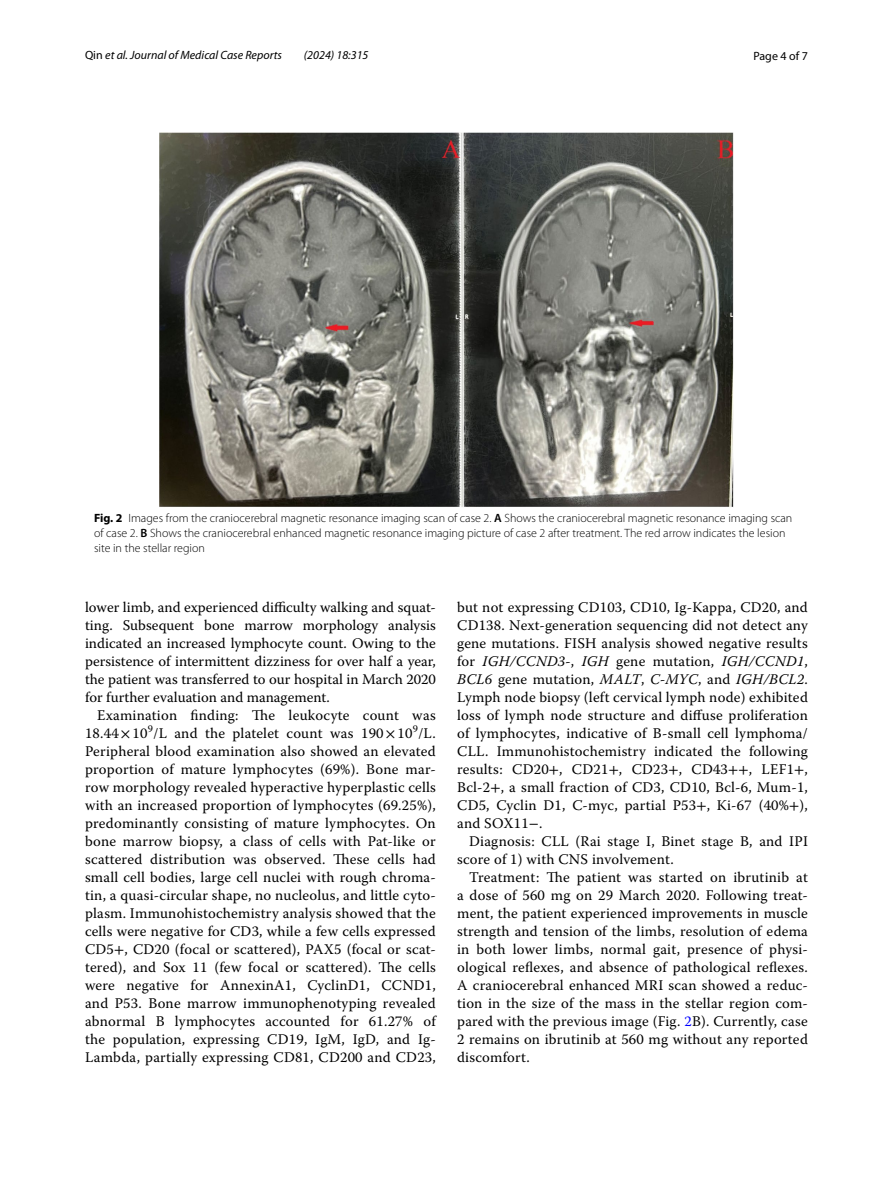
<style>
.page{position:relative;width:893px;height:1187px;background:#fff}
.page>*{position:absolute;margin:0;border:0;box-sizing:border-box;transform-origin:0 0}
.t1{font:14.7px/18px "Warnock Pro";letter-spacing:.015em;color:#000;text-align:justify}
.t2{font:300 12px/15px "Myriad Pro";color:#000}
.t3{font:italic 12px "Myriad Pro";color:#000}
.t4{font:12px "Myriad Pro";color:#000}
.s1{font-style:normal}
.s2{font-weight:700}
.s3{font-weight:600}
.s4{font-family:"STIX"}
.s5{font-style:italic}
.s6{color:#00f}
</style>
<div class="page">
<img style="left:159px;top:133px;width:575px;height:374px">
<p class="t3" style="left:85px;top:48px;width:198px"><span class="s1">Qin</span> et al. Journal of Medical Case Reports</p>
<p class="t3" style="left:304px;top:48px;width:66px">(2024) 18:315</p>
<p class="t4" style="left:753px;top:48px;width:56px">Page 4 of 7</p>
<p class="t2" style="left:94px;top:511px;width:700px"><span class="s2">Fig. 2</span> Images from the craniocerebral magnetic resonance imaging scan of case 2. <span class="s3">A</span> Shows the craniocerebral magnetic resonance imaging scan of case 2. <span class="s3">B</span> Shows the craniocerebral enhanced magnetic resonance imaging picture of case 2 after treatment. The red arrow indicates the lesion site in the stellar region</p>
<p class="t1" style="left:85px;top:597px;width:352px">lower limb, and experienced difficulty walking and squat&shy;ting. Subsequent bone marrow morphology analysis indicated an increased lymphocyte count. Owing to the persistence of intermittent dizziness for over half a year, the patient was transferred to our hospital in March 2020 for further evaluation and management.</p>
<p class="t1" style="left:85px;top:705px;width:352px;text-indent:12px">Examination finding: The leukocyte count was 18.44<span class="s4">×</span> -10<sup>9</sup>/L and the platelet count was 190<span class="s4">×</span> -10<sup>9</sup>/L.<br>Peripheral blood examination also showed an elevated proportion of mature lymphocytes (69%). Bone mar&shy;row morphology revealed hyperactive hyperplastic cells with an increased proportion of lymphocytes (69.25%), predominantly consisting of mature lymphocytes. On bone marrow biopsy, a class of cells with Pat-like or scattered distribution was observed. These cells had small cell bodies, large cell nuclei with rough chroma&shy;tin, a quasi-circular shape, no nucleolus, and little cyto&shy;plasm. Immunohistochemistry analysis showed that the cells were negative for CD3, while a few cells expressed CD5<span class="s4">+</span>, CD20 (focal or scattered), PAX5 (focal or scat&shy;tered), and Sox 11 (few focal or scattered). The cells were negative for AnnexinA1, CyclinD1, CCND1, and P53. Bone marrow immunophenotyping revealed abnormal B lymphocytes accounted for 61.27% of the population, expressing CD19, IgM, IgD, and Ig-Lambda, partially expressing CD81, CD200 and CD23,</p>
<p class="t1" style="left:457px;top:597px;width:352px">but not expressing CD103, CD10, Ig-Kappa, CD20, and CD138. Next-generation sequencing did not detect any gene mutations. FISH analysis showed negative results for <span class="s5">IGH/CCND3-</span>, <span class="s5">IGH</span> gene mutation, <span class="s5">IGH/CCND1</span>, <span class="s5">BCL6</span> gene mutation, <span class="s5">MALT</span>, <span class="s5">C-MYC</span>, and <span class="s5">IGH/BCL2</span>.<br>Lymph node biopsy (left cervical lymph node) exhibited loss of lymph node structure and diffuse proliferation of lymphocytes, indicative of B-small cell lymphoma/ CLL. Immunohistochemistry indicated the following results: CD20<span class="s4">+</span>, CD21<span class="s4">+</span>, CD23<span class="s4">+</span>, CD43<span class="s4">++</span>, LEF1<span class="s4">+</span>, Bcl-2<span class="s4">+</span>, a small fraction of CD3, CD10, Bcl-6, Mum-1, CD5, Cyclin D1, C-myc, partial P53<span class="s4">+</span>, Ki-67 (40%<span class="s4">+</span>), and SOX11<span class="s4">−</span>.</p>
<p class="t1" style="left:457px;top:831px;width:352px;text-indent:12px">Diagnosis: CLL (Rai stage I, Binet stage B, and IPI score of 1) with CNS involvement.</p>
<p class="t1" style="left:457px;top:867px;width:352px;text-indent:12px">Treatment: The patient was started on ibrutinib at a dose of 560 mg on 29 March 2020. Following treat&shy;ment, the patient experienced improvements in muscle strength and tension of the limbs, resolution of edema in both lower limbs, normal gait, presence of physi&shy;ological reflexes, and absence of pathological reflexes.<br>A craniocerebral enhanced MRI scan showed a reduc&shy;tion in the size of the mass in the stellar region com&shy;pared with the previous image (Fig. <span class="s6">2</span>B). Currently, case 2 remains on ibrutinib at 560 mg without any reported discomfort.</p>
</div>
